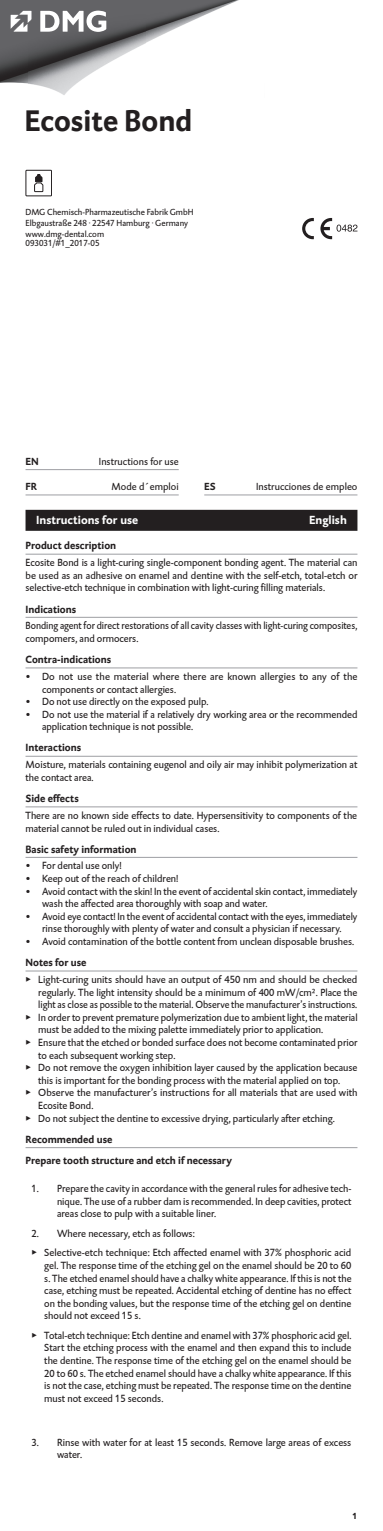
<style>
.page{position:relative;width:383px;height:1531px;background:#fff}
.page>*{position:absolute;margin:0;border:0;box-sizing:border-box;transform-origin:0 0}
.t1{font:700 30px "DTL Caspari Global";color:#231f20}
.t2{font:700 12px "DTL Caspari";color:#fff}
.t3{font:10.5px/12.6px "DTL Caspari Global";color:#231f20}
.t4{font:700 10.5px/21.1px "DTL Caspari Global";color:#231f20}
.t5{font:10.5px/12.6px "DTL Caspari Global";color:#231f20;scale:.96 1}
.t6{font:10.5px "DTL Caspari";color:#231f20}
.t7{font:700 10.5px "DTL Caspari";color:#231f20}
.t8{font:9px/10.8px "DTL Caspari";color:#231f20}
.t9{font:700 9px "DTL Caspari";color:#231f20}
</style>
<div class="page">
<div style="left:26px;top:510px;width:331px;height:21px;background:#231f20"></div>
<hr style="left:26px;top:554px;width:331px;height:1px;background:#a8a9ad">
<hr style="left:26px;top:617px;width:331px;height:1px;background:#a8a9ad">
<hr style="left:26px;top:667px;width:331px;height:1px;background:#a8a9ad">
<hr style="left:26px;top:756px;width:331px;height:1px;background:#a8a9ad">
<hr style="left:26px;top:806px;width:331px;height:1px;background:#a8a9ad">
<hr style="left:26px;top:857px;width:331px;height:1px;background:#a8a9ad">
<hr style="left:26px;top:970px;width:331px;height:1px;background:#a8a9ad">
<hr style="left:26px;top:1147px;width:331px;height:1px;background:#a8a9ad">
<hr style="left:26px;top:469px;width:153px;height:1px;background:#a8a9ad">
<hr style="left:26px;top:494px;width:153px;height:1px;background:#a8a9ad">
<hr style="left:204px;top:494px;width:153px;height:1px;background:#a8a9ad">
<svg style="left:302px;top:218px;width:12px;height:21px"></svg>
<svg style="left:320px;top:218px;width:37px;height:21px"></svg>
<img style="left:0;top:0;width:239px;height:95px">
<svg style="left:40px;top:11px;width:66px;height:21px"></svg>
<svg style="left:11px;top:11px;width:20px;height:21px"></svg>
<div style="left:26px;top:170px;width:26px;height:26px;border:1px solid #231f20"></div>
<svg style="left:34px;top:174px;width:10px;height:18px"></svg>
<h1 class="t1" style="left:24px;top:103px;width:169px">Ecosite Bond</h1>
<p class="t8" style="left:26px;top:207px;width:169px">DMG Chemisch-Pharmazeutische Fabrik GmbH<br>Elbgaustraße 248 · 22547 Hamburg · Germany www.dmg-dental.com</p>
<p class="t8" style="left:26px;top:237px;width:75px">093031/#1_2017-05</p>
<p class="t7" style="left:26px;top:454px;width:15px">EN</p>
<p class="t6" style="left:99px;top:454px;width:81px">Instructions for use</p>
<p class="t7" style="left:26px;top:479px;width:13px">FR</p>
<p class="t6" style="left:112px;top:480px;width:69px">Mode d´emploi</p>
<p class="t7" style="left:204px;top:479px;width:13px">ES</p>
<p class="t6" style="left:256px;top:480px;width:103px">Instrucciones de empleo</p>
<p class="t2" style="left:36px;top:511px;width:104px">Instructions for use</p>
<p class="t2" style="left:309px;top:511px;width:39px">English</p>
<p class="t4" style="left:26px;top:535px;width:92px">Product description</p>
<p class="t3" style="left:26px;top:556px;width:333px;text-align:justify">Ecosite Bond is a light-curing single-component bonding agent. The material can be used as an adhesive on enamel and dentine with the self-etch, total-etch or selective-etch technique in combination with light-curing filling materials.</p>
<p class="t4" style="left:26px;top:598px;width:52px">Indications</p>
<p class="t5" style="left:26px;top:619px;width:347px">Bonding agent for direct restorations of all cavity classes with light-curing composites, compomers, and ormocers.</p>
<p class="t4" style="left:26px;top:649px;width:87px">Contra-indications</p>
<p class="t3" style="left:42px;top:670px;width:317px;text-indent:-17px">• Do not use the material where there are known allergies to any of the components or contact allergies.</p>
<p class="t3" style="left:26px;top:695px;width:184px">• Do not use directly on the exposed pulp.</p>
<p class="t3" style="left:42px;top:708px;width:317px;text-indent:-16px">• Do not use the material if a relatively dry working area or the recommended application technique is not possible.</p>
<p class="t4" style="left:25px;top:737px;width:57px">Interactions</p>
<p class="t3" style="left:25px;top:758px;width:333px">Moisture, materials containing eugenol and oily air may inhibit polymerization at the contact area.</p>
<p class="t4" style="left:25px;top:788px;width:55px">Side effects</p>
<p class="t3" style="left:26px;top:809px;width:333px">There are no known side effects to date. Hypersensitivity to components of the material cannot be ruled out in individual cases.</p>
<p class="t4" style="left:26px;top:838px;width:112px">Basic safety information</p>
<p class="t3" style="left:26px;top:859px;width:98px">• For dental use only!</p>
<p class="t3" style="left:26px;top:872px;width:154px">• Keep out of the reach of children!</p>
<p class="t3" style="left:42px;top:885px;width:317px;text-indent:-17px">• Avoid contact with the skin! In the event of accidental skin contact, immediately wash the affected area thoroughly with soap and water.</p>
<p class="t3" style="left:26px;top:910px;width:333px;text-align:center">• Avoid eye contact! In the event of accidental contact with the eyes, immediately rinse thoroughly with plenty of water and consult a physician if necessary.</p>
<p class="t3" style="left:26px;top:935px;width:330px">• Avoid contamination of the bottle content from unclean disposable brushes.</p>
<p class="t4" style="left:26px;top:952px;width:62px">Notes for use</p>
<p class="t3" style="left:26px;top:973px;width:333px">▸ Light-curing units should have an output of 450 nm and should be checked</p>
<p class="t3" style="left:38px;top:986px;width:320px">regularly. The light intensity should be a minimum of 400 mW/cm². Place the</p>
<p class="t3" style="left:38px;top:998px;width:320px">light as close as possible to the material. Observe the manufacturer’s instructions.</p>
<p class="t3" style="left:26px;top:1011px;width:333px">▸ In order to prevent premature polymerization due to ambient light, the material</p>
<p class="t3" style="left:38px;top:1023px;width:286px">must be added to the mixing palette immediately prior to application.</p>
<p class="t3" style="left:26px;top:1036px;width:333px">▸ Ensure that the etched or bonded surface does not become contaminated prior</p>
<p class="t3" style="left:38px;top:1049px;width:139px">to each subsequent working step.</p>
<p class="t3" style="left:26px;top:1061px;width:333px">▸ Do not remove the oxygen inhibition layer caused by the application because</p>
<p class="t3" style="left:38px;top:1074px;width:303px">this is important for the bonding process with the material applied on top.</p>
<p class="t3" style="left:26px;top:1086px;width:333px">▸ Observe the manufacturer’s instructions for all materials that are used with</p>
<p class="t3" style="left:38px;top:1099px;width:57px">Ecosite Bond.</p>
<p class="t3" style="left:26px;top:1112px;width:311px">▸ Do not subject the dentine to excessive drying, particularly after etching.</p>
<p class="t4" style="left:26px;top:1128px;width:208px">Recommended use<br>Prepare tooth structure and etch if necessary</p>
<p class="t3" style="left:57px;top:1182px;width:296px;text-align:justify;text-indent:-26px">1. Prepare the cavity in accordance with the general rules for adhesive tech&shy;nique. The use of a rubber dam is recommended. In deep cavities, protect areas close to pulp with a suitable liner.</p>
<p class="t3" style="left:32px;top:1223px;width:321px;line-height:19.5px">2. Where necessary, etch as follows:<br>▸ Selective-etch technique: Etch affected enamel with 37% phosphoric acid</p>
<p class="t3" style="left:44px;top:1259px;width:309px;text-align:justify">gel. The response time of the etching gel on the enamel should be 20 to 60 s. The etched enamel should have a chalky white appearance. If this is not the case, etching must be repeated. Accidental etching of dentine has no effect on the bonding values, but the response time of the etching gel on dentine should not exceed 15 s.</p>
<p class="t3" style="left:44px;top:1329px;width:309px;text-align:justify;text-indent:-13px">▸ Total-etch technique: Etch dentine and enamel with 37% phosphoric acid gel.<br>Start the etching process with the enamel and then expand this to include the dentine. The response time of the etching gel on the enamel should be 20 to 60 s. The etched enamel should have a chalky white appearance. If this is not the case, etching must be repeated. The response time on the dentine must not exceed 15 seconds.</p>
<p class="t3" style="left:57px;top:1436px;width:295px;text-indent:-26px">3. Rinse with water for at least 15 seconds. Remove large areas of excess water.</p>
<p class="t9" style="left:352px;top:1509px;width:6px">1</p>
</div>
